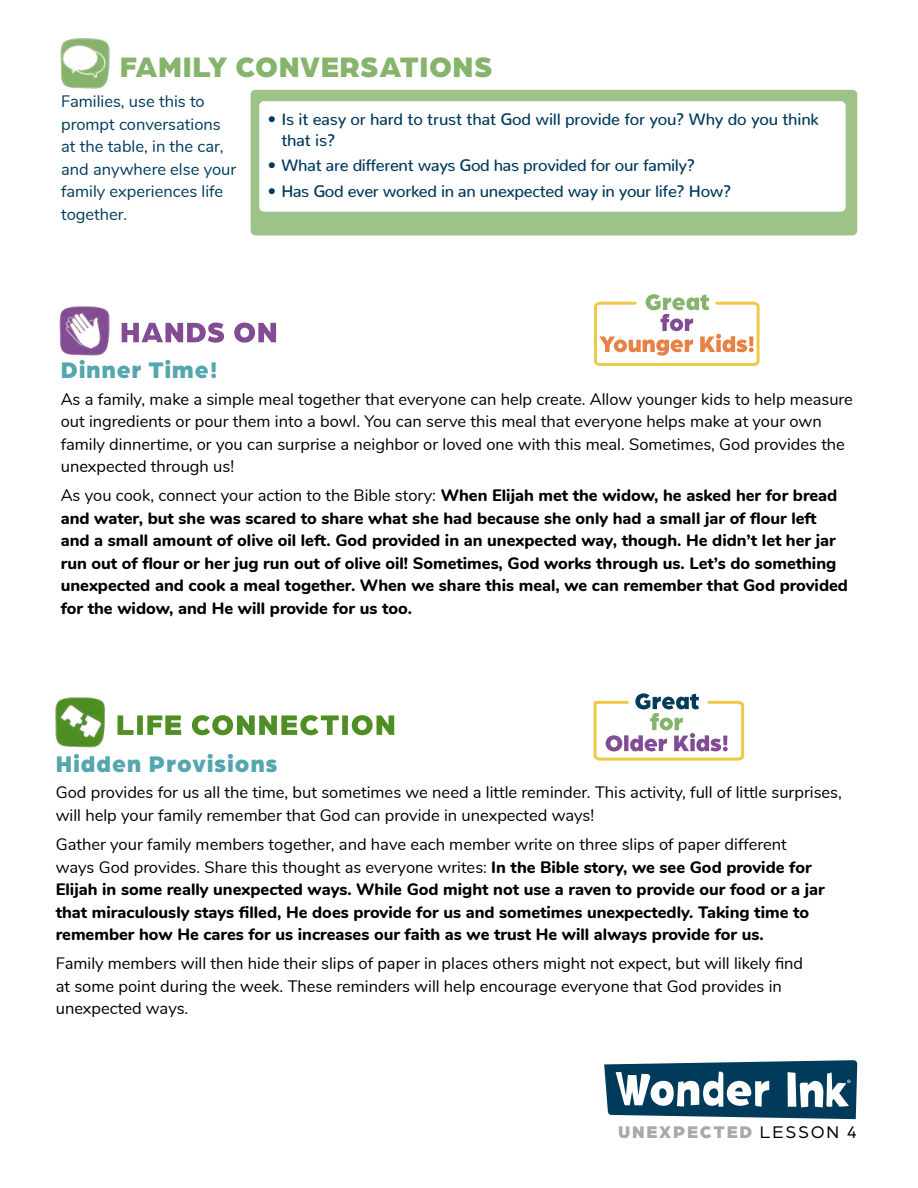
<style>
.page{position:relative;width:918px;height:1188px;background:#fff}
.page>*{position:absolute;margin:0;border:0;box-sizing:border-box;transform-origin:0 0}
.t1{font:900 30px "Arboria";letter-spacing:.02em;color:#86b46d}
.t2{font:900 24px "Arboria";letter-spacing:.05em;color:#54a6af}
.t3{font:900 18px "Arboria";letter-spacing:.1em;color:#a7a9ac}
.t4{font:800 16.5px/22.5px "Nunito";color:#000}
.t5{font:16.5px/22.5px "Nunito";color:#000}
.t6{font:500 16.5px/21px "Nunito";letter-spacing:-.02em;color:#003b5b}
.t7{font:16.5px/22.5px "Nunito";color:#003b5b}
.s1{font-weight:400}
.s2{font-weight:400;color:#000}
</style>
<div class="page">
<svg style="left:593px;top:693px;width:152px;height:68px"></svg>
<img style="left:55px;top:697px;width:51px;height:51px">
<svg style="left:118px;top:715px;width:276px;height:20px"></svg>
<svg style="left:604px;top:1060px;width:253px;height:59px"></svg>
<img style="left:60px;top:38px;width:50px;height:51px">
<div style="left:251px;top:90px;width:606px;height:145px;background:#9ec38a;border-radius:5px"></div>
<div style="left:259px;top:101px;width:587px;height:111px;background:#fff;border-radius:5px"></div>
<svg style="left:594px;top:294px;width:166px;height:72px"></svg>
<img style="left:59px;top:306px;width:51px;height:50px">
<svg style="left:122px;top:323px;width:154px;height:20px"></svg>
<h1 class="t1" style="left:120px;top:45px;width:374px">FAMILY CONVERSATIONS</h1>
<p class="t7" style="left:61px;top:89px;width:177px">Families, use this to prompt conversations at the table, in the car, and anywhere else your family experiences life together.</p>
<p class="t6" style="left:281px;top:107px;width:539px;text-indent:-13px">• Is it easy or hard to trust that God will provide for you? Why do you think that is?</p>
<p class="t6" style="left:268px;top:153px;width:429px">• What are different ways God has provided for our family?</p>
<p class="t6" style="left:268px;top:178px;width:465px">• Has God ever worked in an unexpected way in your life? How?</p>
<h2 class="t2" style="left:61px;top:353px;width:158px">Dinner Time!</h2>
<p class="t5" style="left:61px;top:387px;width:794px">As a family, make a simple meal together that everyone can help create. Allow younger kids to help measure out ingredients or pour them into a bowl. You can serve this meal that everyone helps make at your own family dinnertime, or you can surprise a neighbor or loved one with this meal. Sometimes, God provides the unexpected through us!</p>
<p class="t4" style="left:61px;top:483px;width:789px"><span class="s1">As you cook, connect your action to the Bible story:</span> When Elijah met the widow, he asked her for bread and water, but she was scared to share what she had because she only had a small jar of flour left and a small amount of olive oil left. God provided in an unexpected way, though. He didn’t let her jar run out of flour or her jug run out of olive oil! Sometimes, God works through us. Let’s do something unexpected and cook a meal together. When we share this meal, we can remember that God provided for the widow, and He will provide for us too.</p>
<h2 class="t2" style="left:56px;top:747px;width:223px">Hidden Provisions</h2>
<p class="t5" style="left:56px;top:780px;width:788px">God provides for us all the time, but sometimes we need a little reminder. This activity, full of little surprises, will help your family remember that God can provide in unexpected ways!</p>
<p class="t4" style="left:56px;top:832px;width:771px"><span class="s1">Gather your family members together, and have each member write on three slips of paper different ways God provides. Share this thought as everyone writes:</span> In the Bible story, we see God provide for Elijah in some really unexpected ways. While God might not use a raven to provide our food or a jar that miraculously stays filled, He does provide for us and sometimes unexpectedly. Taking time to remember how He cares for us increases our faith as we trust He will always provide for us.</p>
<p class="t5" style="left:56px;top:951px;width:749px">Family members will then hide their slips of paper in places others might not expect, but will likely find at some point during the week. These reminders will help encourage everyone that God provides in unexpected ways.</p>
<p class="t3" style="left:618px;top:1119px;width:240px">UNEXPECTED <span class="s2">LESSON 4</span></p>
</div>
